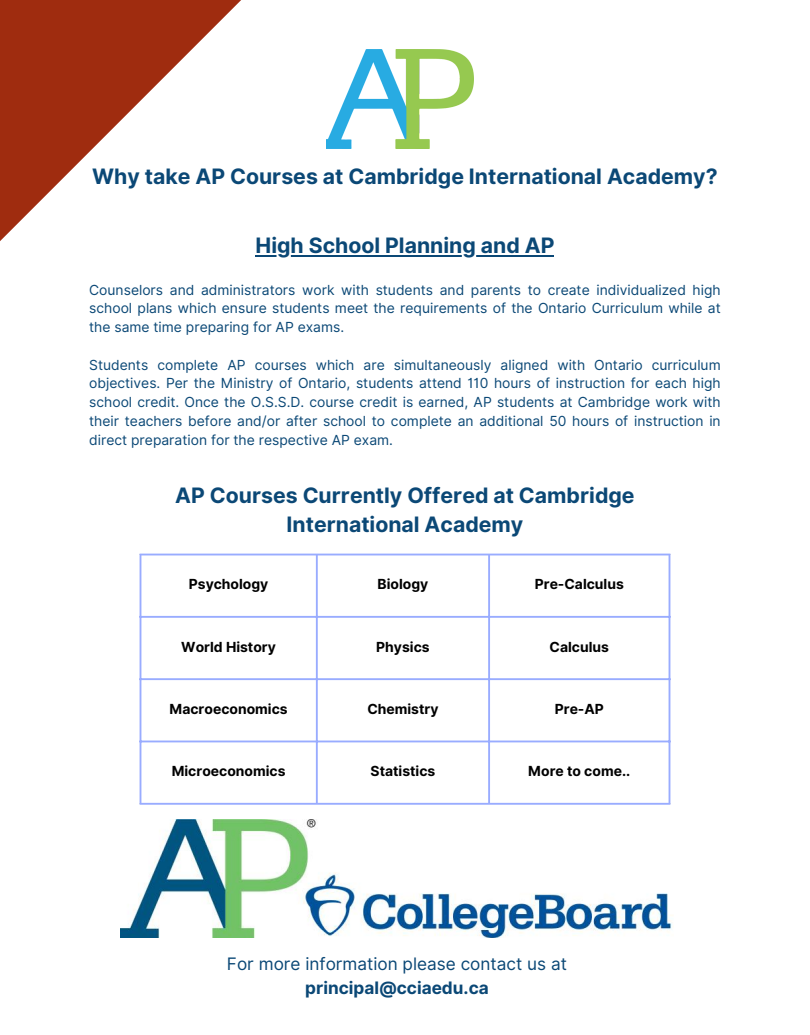
<style>
.page{position:relative;width:810px;height:1035px;background:#fff}
.page>*{position:absolute;margin:0;border:0;box-sizing:border-box;transform-origin:0 0}
.t1{font:700 21.25px/29px "Inter";color:#0b4876;text-align:center}
.t2{font:17.25px/24px "Inter";color:#0b4876;text-align:center}
.t3{font:13.88px/18.8px "Inter";color:#0b4876;text-align:justify}
.t4{font:700 13.88px "Inter";color:#000}
.s1{font-weight:700}
</style>
<div class="page">
<svg style="left:0;top:0;width:256px;height:257px"></svg>
<img style="left:120px;top:820px;width:553px;height:118px">
<img style="left:326px;top:49px;width:148px;height:100px">
<hr style="left:140px;top:555px;width:1px;height:248px;background:#99acff">
<hr style="left:316px;top:555px;width:2px;height:248px;background:#99acff">
<hr style="left:488px;top:555px;width:2px;height:248px;background:#99acff">
<hr style="left:669px;top:555px;width:1px;height:248px;background:#99acff">
<hr style="left:140px;top:554px;width:530px;height:1px;background:#99acff">
<hr style="left:140px;top:616px;width:530px;height:2px;background:#99acff">
<hr style="left:140px;top:678px;width:530px;height:2px;background:#99acff">
<hr style="left:140px;top:741px;width:530px;height:1px;background:#99acff">
<hr style="left:140px;top:803px;width:530px;height:2px;background:#99acff">
<hr style="left:256px;top:255px;width:298px;height:2px;background:#0b4876">
<p class="t1" style="left:92px;top:162px;width:627px">Why take AP Courses at Cambridge International Academy?</p>
<p class="t1" style="left:256px;top:231px;width:300px">High School Planning and AP</p>
<p class="t3" style="left:89px;top:280px;width:633px">Counselors and administrators work with students and parents to create individualized high school plans which ensure students meet the requirements of the Ontario Curriculum while at the same time preparing for AP exams.</p>
<p class="t3" style="left:89px;top:355px;width:633px">Students complete AP courses which are simultaneously aligned with Ontario curriculum objectives. Per the Ministry of Ontario, students attend 110 hours of instruction for each high school credit. Once the O.S.S.D. course credit is earned, AP students at Cambridge work with their teachers before and/or after school to complete an additional 50 hours of instruction in direct preparation for the respective AP exam.</p>
<p class="t1" style="left:175px;top:481px;width:461px">AP Courses Currently Offered at Cambridge<br>International Academy</p>
<h1 class="t4" style="left:189px;top:576px;width:81px">Psychology</h1>
<h1 class="t4" style="left:378px;top:576px;width:52px">Biology</h1>
<p class="t4" style="left:535px;top:576px;width:91px">Pre-Calculus</p>
<p class="t4" style="left:181px;top:638px;width:96px">World History</p>
<h1 class="t4" style="left:376px;top:638px;width:55px">Physics</h1>
<p class="t4" style="left:550px;top:638px;width:61px">Calculus</p>
<p class="t4" style="left:170px;top:701px;width:120px">Macroeconomics</p>
<p class="t4" style="left:367px;top:701px;width:73px">Chemistry</p>
<p class="t4" style="left:555px;top:701px;width:51px">Pre-AP</p>
<p class="t4" style="left:172px;top:763px;width:115px">Microeconomics</p>
<p class="t4" style="left:371px;top:763px;width:66px">Statistics</p>
<p class="t4" style="left:528px;top:763px;width:103px">More to come..</p>
<p class="t2" style="left:227px;top:952px;width:341px">For more information please contact us at <span class="s1">principal@cciaedu.ca</span></p>
</div>
